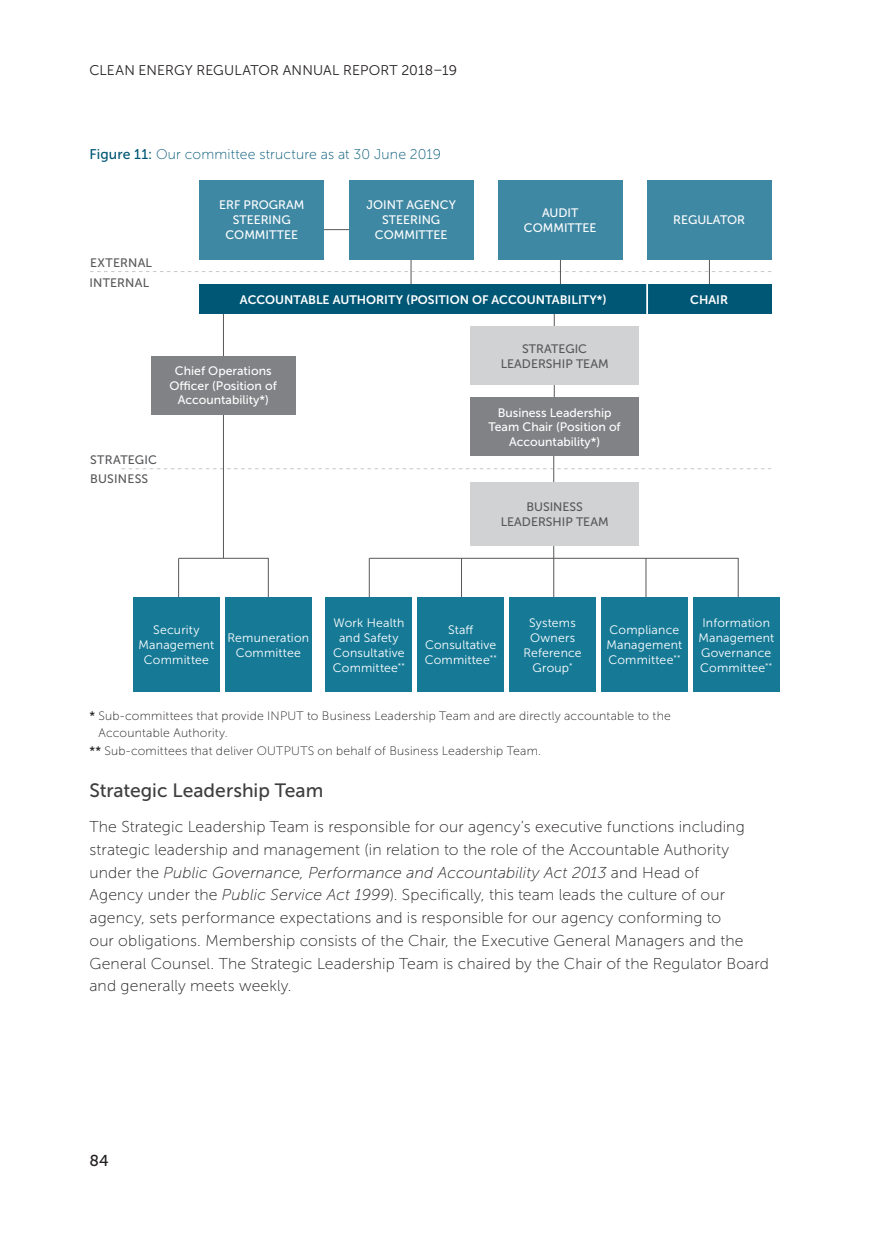
<style>
.page{position:relative;width:874px;height:1241px;background:#fff}
.page>*{position:absolute;margin:0;border:0;box-sizing:border-box;transform-origin:0 0}
.t1{font:19.25px "Museo Sans 500";color:#3e3e3f}
.Body{font:15.75px/22.8px "Museo Sans 100";letter-spacing:.01em;color:#231f20}
.t2{font:15.75px "Museo Sans 500";color:#231f20}
.Figure_head{font:14px "Museo Sans 100";letter-spacing:.01em;color:#005775}
.t3{font:14px "Museo Sans 300";letter-spacing:.01em;color:#231f20}
.t4{font:12.25px/14.9px "Museo Sans 300";letter-spacing:.02em;color:#fff;text-align:center}
.t5{font:12.25px/14.7px "Museo Sans 500";color:#fff;text-align:center}
.Body-2{font:12.25px/17.5px "Museo Sans 100";letter-spacing:.02em;color:#231f20}
.t6{font:12.25px "Museo Sans 500";color:#57585a}
.t7{font:12.25px "Museo Sans 700";color:#fff}
.t8{font:12.25px "Museo Sans 500";letter-spacing:.02em;color:#57585a}
.s1{font-family:"Museo Sans 500"}
.s2{font-style:italic}
</style>
<div class="page">
<svg style="left:90px;top:271px;width:680px;height:1px"></svg>
<svg style="left:122px;top:468px;width:648px;height:1px"></svg>
<hr style="left:410px;top:254px;width:1px;height:47px;background:#57585a">
<hr style="left:560px;top:254px;width:1px;height:47px;background:#57585a">
<hr style="left:708px;top:254px;width:1px;height:47px;background:#57585a">
<hr style="left:553px;top:371px;width:1px;height:47px;background:#57585a">
<hr style="left:553px;top:456px;width:1px;height:143px;background:#57585a">
<hr style="left:737px;top:558px;width:1px;height:41px;background:#57585a">
<hr style="left:645px;top:558px;width:1px;height:41px;background:#57585a">
<hr style="left:369px;top:558px;width:1px;height:41px;background:#57585a">
<hr style="left:461px;top:558px;width:1px;height:41px;background:#57585a">
<hr style="left:268px;top:558px;width:1px;height:41px;background:#57585a">
<hr style="left:178px;top:558px;width:1px;height:41px;background:#57585a">
<hr style="left:553px;top:303px;width:1px;height:47px;background:#57585a">
<hr style="left:223px;top:305px;width:1px;height:253px;background:#57585a">
<hr style="left:319px;top:229px;width:30px;height:1px;background:#57585a">
<hr style="left:369px;top:558px;width:369px;height:1px;background:#57585a">
<hr style="left:179px;top:558px;width:89px;height:1px;background:#57585a">
<div style="left:200px;top:180px;width:124px;height:79px;background:#3f88a3"></div>
<div style="left:349px;top:180px;width:124px;height:79px;background:#3f88a3"></div>
<div style="left:200px;top:285px;width:446px;height:29px;background:#005775"></div>
<div style="left:646px;top:285px;width:124px;height:29px;background:#005775"></div>
<div style="left:470px;top:481px;width:168px;height:64px;background:#d1d2d4"></div>
<div style="left:470px;top:326px;width:168px;height:59px;background:#d1d2d4"></div>
<div style="left:470px;top:397px;width:168px;height:59px;background:#808285"></div>
<div style="left:151px;top:356px;width:144px;height:58px;background:#808285"></div>
<div style="left:133px;top:597px;width:87px;height:94px;background:#167a97"></div>
<div style="left:225px;top:597px;width:86px;height:94px;background:#167a97"></div>
<div style="left:325px;top:597px;width:87px;height:94px;background:#167a97"></div>
<div style="left:417px;top:597px;width:87px;height:94px;background:#167a97"></div>
<div style="left:509px;top:597px;width:86px;height:94px;background:#167a97"></div>
<div style="left:600px;top:597px;width:87px;height:94px;background:#167a97"></div>
<div style="left:692px;top:597px;width:87px;height:94px;background:#167a97"></div>
<div style="left:498px;top:180px;width:124px;height:79px;background:#3f88a3"></div>
<div style="left:646px;top:180px;width:124px;height:79px;background:#3f88a3"></div>
<hr style="left:646px;top:277px;width:1px;height:44px;background:#fff">
<p class="t3" style="left:89px;top:62px;width:369px">CLEAN ENERGY REGULATOR ANNUAL REPORT 2018–19</p>
<p class="Figure_head" style="left:89px;top:147px;width:353px"><span class="s1">Figure 11:</span> Our committee structure as at 30 June 2019</p>
<p class="t5" style="left:219px;top:198px;width:87px">ERF PROGRAM<br>STEERING<br>COMMITTEE</p>
<p class="t5" style="left:366px;top:198px;width:91px">JOINT AGENCY<br>STEERING<br>COMMITTEE</p>
<p class="t8" style="left:90px;top:256px;width:63px">EXTERNAL</p>
<p class="t8" style="left:89px;top:275px;width:61px">INTERNAL</p>
<p class="t5" style="left:523px;top:205px;width:74px">AUDIT<br>COMMITTEE</p>
<p class="t5" style="left:673px;top:213px;width:73px">REGULATOR</p>
<p class="t7" style="left:240px;top:293px;width:368px">ACCOUNTABLE AUTHORITY (POSITION OF ACCOUNTABILITY*)</p>
<p class="t7" style="left:690px;top:293px;width:39px">CHAIR</p>
<p class="t5" style="left:169px;top:363px;width:109px">Chief Operations<br>Officer (Position of<br>Accountability*)</p>
<p class="t8" style="left:90px;top:453px;width:68px">STRATEGIC</p>
<p class="t6" style="left:90px;top:472px;width:60px">BUSINESS</p>
<p class="t6" style="left:522px;top:342px;width:66px">STRATEGIC</p>
<p class="t6" style="left:500px;top:357px;width:109px">LEADERSHIP TEAM</p>
<p class="t5" style="left:488px;top:405px;width:133px">Business Leadership<br>Team Chair (Position of<br>Accountability*)</p>
<p class="t6" style="left:526px;top:500px;width:58px">BUSINESS</p>
<p class="t6" style="left:500px;top:514px;width:109px">LEADERSHIP TEAM</p>
<p class="t4" style="left:138px;top:622px;width:77px">Security<br>Management<br>Committee</p>
<p class="t4" style="left:227px;top:630px;width:83px">Remuneration<br>Committee</p>
<p class="t4" style="left:332px;top:615px;width:74px">Work Health and Safety<br>Consultative<br>Committee<sup>**</sup></p>
<p class="t4" style="left:424px;top:622px;width:74px">Staff<br>Consultative<br>Committee<sup>**</sup></p>
<p class="t4" style="left:523px;top:615px;width:60px">Systems<br>Owners<br>Reference<br>Group<sup>*</sup></p>
<p class="t4" style="left:606px;top:622px;width:77px;text-align:left">Compliance<br>Management<br>Committee<sup>**</sup></p>
<p class="t4" style="left:698px;top:615px;width:77px">Information<br>Management<br>Governance<br>Committee<sup>**</sup></p>
<p class="Body-2" style="left:98px;top:707px;width:573px;text-indent:-9px"><span class="s1">*</span> Sub-committees that provide INPUT to Business Leadership Team and are directly accountable to the<br>Accountable Authority.</p>
<p class="Body-2" style="left:89px;top:742px;width:453px"><span class="s1">**</span> Sub-comittees that deliver OUTPUTS on behalf of Business Leadership Team.</p>
<h3 class="t1" style="left:89px;top:779px;width:235px">Strategic Leadership Team</h3>
<p class="Body" style="left:89px;top:815px;width:680px">The Strategic Leadership Team is responsible for our agency’s executive functions including strategic leadership and management (in relation to the role of the Accountable Authority under the <span class="s2">Public Governance, Performance and Accountability Act 2013</span> and Head of<br>Agency under the <span class="s2">Public Service Act 1999</span>). Specifically, this team leads the culture of our agency, sets performance expectations and is responsible for our agency conforming to<br>our obligations. Membership consists of the Chair, the Executive General Managers and the General Counsel. The Strategic Leadership Team is chaired by the Chair of the Regulator Board and generally meets weekly.</p>
<p class="t2" style="left:89px;top:1151px;width:21px">84</p>
</div>
